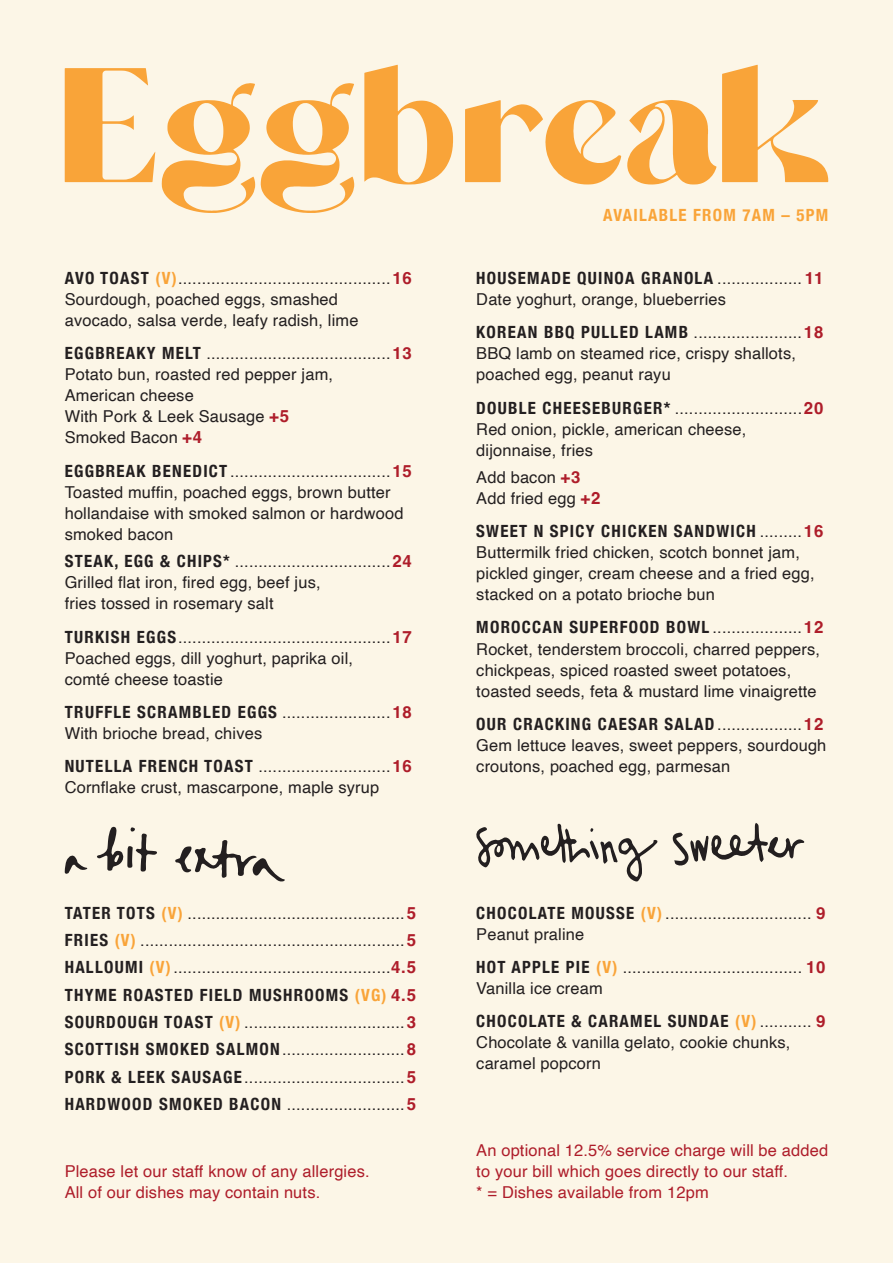
<style>
.page{position:relative;width:893px;height:1263px;background:#fcf6e7}
.page>*{position:absolute;margin:0;border:0;box-sizing:border-box;transform-origin:0 0}
.Dish_Title{font:700 condensed 16.8px "Helvetica Neue";letter-spacing:.075em;color:#231f20}
.Dish_description{font:700 condensed 16.8px "Helvetica Neue";letter-spacing:.075em;color:#231f20}
.Dish_Title-2{font:700 condensed 16.8px "Helvetica Neue";letter-spacing:.075em;color:#f9a439}
.Dish_Title-3{font:16.35px/21px "Helvetica";letter-spacing:.01em;color:#231f20}
.Dish_description-2{font:16.35px/21px "Helvetica";letter-spacing:.01em;color:#231f20}
.Dish_description-3{font:16.35px/21px "Helvetica";letter-spacing:.01em;color:#ae1d2a}
.s1{font-family:"Helvetica Neue";font-weight:700;font-stretch:condensed;font-size:16.8px}
.s2{font-family:"Helvetica Neue";font-weight:700;font-stretch:condensed;font-size:16.8px;color:#f9a439}
.s3{font-weight:700;font-size:16.8px;color:#ae1d2a}
.s4{color:#f9a439}
.s5{font-family:"Helvetica";font-stretch:normal;color:#ae1d2a}
.s6{font-family:"Helvetica";font-weight:400;font-stretch:normal;font-size:16.35px}
</style>
<div class="page">
<svg style="left:175px;top:840px;width:110px;height:42px"></svg>
<svg style="left:65px;top:855px;width:22px;height:19px"></svg>
<svg style="left:97px;top:827px;width:60px;height:45px"></svg>
<svg style="left:672px;top:823px;width:132px;height:43px"></svg>
<svg style="left:476px;top:824px;width:182px;height:58px"></svg>
<svg style="left:722px;top:65px;width:106px;height:117px"></svg>
<svg style="left:627px;top:100px;width:89px;height:85px"></svg>
<svg style="left:465px;top:100px;width:156px;height:84px"></svg>
<svg style="left:364px;top:65px;width:89px;height:120px"></svg>
<svg style="left:261px;top:83px;width:93px;height:130px"></svg>
<svg style="left:162px;top:83px;width:93px;height:130px"></svg>
<svg style="left:65px;top:68px;width:90px;height:114px"></svg>
<p class="Dish_Title-3" style="left:65px;top:268px;width:349px"><span class="s1">AVO TOAST</span> <span class="s2">(V)</span>.............................................<span class="s3">16</span></p>
<p class="Dish_description-2" style="left:65px;top:289px;width:295px">Sourdough, poached eggs, smashed avocado, salsa verde, leafy radish, lime</p>
<p class="Dish_Title-3" style="left:65px;top:343px;width:349px"><span class="s1">EGGBREAKY MELT</span> .......................................<span class="s3">13</span></p>
<p class="Dish_description-2" style="left:65px;top:364px;width:270px">Potato bun, roasted red pepper jam,</p>
<p class="Dish_description-2" style="left:65px;top:386px;width:131px">American cheese</p>
<p class="Dish_description-2" style="left:65px;top:407px;width:226px">With Pork &amp; Leek Sausage <span class="s3">+5<br></span>Smoked Bacon <span class="s3">+4</span></p>
<p class="Dish_Title-3" style="left:65px;top:461px;width:349px"><span class="s1">EGGBREAK BENEDICT</span> ..................................<span class="s3">15</span></p>
<p class="Dish_Title-3" style="left:65px;top:482px;width:340px">Toasted muffin, poached eggs, brown butter hollandaise with smoked salmon or hardwood smoked bacon</p>
<p class="Dish_Title-3" style="left:65px;top:551px;width:349px"><span class="s1">STEAK, EGG &amp; CHIPS*</span> .................................<span class="s3">24</span></p>
<p class="Dish_description-2" style="left:65px;top:572px;width:257px">Grilled flat iron, fired egg, beef jus, fries tossed in rosemary salt</p>
<p class="Dish_Title-3" style="left:65px;top:627px;width:349px"><span class="s1">TURKISH EGGS</span>.............................................<span class="s3">17</span></p>
<p class="Dish_Title-3" style="left:65px;top:648px;width:290px">Poached eggs, dill yoghurt, paprika oil, comté cheese toastie</p>
<p class="Dish_Title-3" style="left:65px;top:702px;width:349px"><span class="s1">TRUFFLE SCRAMBLED EGGS</span> .......................<span class="s3">18</span></p>
<p class="Dish_Title-3" style="left:65px;top:723px;width:199px">With brioche bread, chives</p>
<p class="Dish_Title-3" style="left:65px;top:757px;width:349px"><span class="s1">NUTELLA FRENCH TOAST</span> ............................<span class="s3">16</span></p>
<p class="Dish_Title-3" style="left:65px;top:778px;width:316px">Cornflake crust, mascarpone, maple syrup</p>
<p class="Dish_Title-3" style="left:65px;top:903px;width:353px"><span class="s1">TATER TOTS</span> <span class="s2">(V)</span> ..............................................<span class="s3">5</span></p>
<p class="Dish_Title-3" style="left:65px;top:930px;width:353px"><span class="s1">FRIES</span> <span class="s2">(V)</span> ........................................................<span class="s3">5</span></p>
<p class="Dish_Title-3" style="left:65px;top:957px;width:353px"><span class="s1">HALLOUMI</span> <span class="s2">(V)</span> ..............................................<span class="s3">4.5</span></p>
<p class="Dish_Title" style="left:65px;top:981px;width:353px">THYME ROASTED FIELD MUSHROOMS <span class="s4">(VG)</span> <span class="s5">4.5</span></p>
<p class="Dish_Title-3" style="left:65px;top:1012px;width:353px"><span class="s1">SOURDOUGH TOAST</span> <span class="s2">(V)</span> ..................................<span class="s3">3</span></p>
<p class="Dish_Title-3" style="left:65px;top:1040px;width:353px"><span class="s1">SCOTTISH SMOKED SALMON</span>..........................<span class="s3">8</span></p>
<p class="Dish_Title-3" style="left:65px;top:1067px;width:353px"><span class="s1">PORK &amp; LEEK SAUSAGE</span> ..................................<span class="s3">5</span></p>
<p class="Dish_Title-3" style="left:65px;top:1094px;width:353px"><span class="s1">HARDWOOD SMOKED BACON</span> .........................<span class="s3">5</span></p>
<p class="Dish_description-3" style="left:65px;top:1161px;width:306px">Please let our staff know of any allergies.</p>
<p class="Dish_description-3" style="left:65px;top:1182px;width:257px">All of our dishes may contain nuts.</p>
<p class="Dish_Title-2" style="left:603px;top:201px;width:226px">AVAILABLE FROM 7AM – 5PM</p>
<p class="Dish_Title" style="left:476px;top:264px;width:349px">HOUSEMADE QUINOA GRANOLA <span class="s6">..................</span><span class="s5">11</span></p>
<p class="Dish_Title-3" style="left:476px;top:289px;width:251px">Date yoghurt, orange, blueberries</p>
<p class="Dish_Title-3" style="left:476px;top:322px;width:349px"><span class="s1">KOREAN BBQ PULLED LAMB</span> .......................<span class="s3">18</span></p>
<p class="Dish_Title-3" style="left:476px;top:343px;width:321px">BBQ lamb on steamed rice, crispy shallots,</p>
<p class="Dish_Title-3" style="left:476px;top:364px;width:196px">poached egg, peanut rayu</p>
<p class="Dish_Title-3" style="left:476px;top:398px;width:349px"><span class="s1">DOUBLE CHEESEBURGER*</span> ...........................<span class="s3">20</span></p>
<p class="Dish_Title-3" style="left:476px;top:419px;width:272px">Red onion, pickle, american cheese, dijonnaise, fries</p>
<p class="Dish_description-2" style="left:476px;top:467px;width:126px">Add bacon <span class="s3">+3<br></span>Add fried egg <span class="s3">+2</span></p>
<p class="Dish_Title" style="left:476px;top:517px;width:349px">SWEET N SPICY CHICKEN SANDWICH <span class="s6">.........</span><span class="s5">16</span></p>
<p class="Dish_Title-3" style="left:476px;top:542px;width:340px">Buttermilk fried chicken, scotch bonnet jam, pickled ginger, cream cheese and a fried egg, stacked on a potato brioche bun</p>
<p class="Dish_Title" style="left:476px;top:613px;width:349px">MOROCCAN SUPERFOOD BOWL <span class="s6">...................</span><span class="s5">12</span></p>
<p class="Dish_Title-3" style="left:476px;top:639px;width:345px">Rocket, tenderstem broccoli, charred peppers,</p>
<p class="Dish_Title-3" style="left:476px;top:660px;width:342px">chickpeas, spiced roasted sweet potatoes, toasted seeds, feta &amp; mustard lime vinaigrette</p>
<p class="Dish_Title" style="left:476px;top:710px;width:349px">OUR CRACKING CAESAR SALAD<span class="s6">..................</span><span class="s5">12</span></p>
<p class="Dish_Title-3" style="left:476px;top:735px;width:352px">Gem lettuce leaves, sweet peppers, sourdough croutons, poached egg, parmesan</p>
<p class="Dish_Title-3" style="left:476px;top:903px;width:351px"><span class="s1">CHOCOLATE MOUSSE</span> <span class="s2">(V)</span> ............................... <span class="s3">9</span></p>
<p class="Dish_Title-3" style="left:476px;top:924px;width:109px">Peanut praline</p>
<p class="Dish_Title-3" style="left:476px;top:957px;width:351px"><span class="s1">HOT APPLE PIE</span> <span class="s2">(V)</span> ...................................... <span class="s3">10</span></p>
<p class="Dish_Title-3" style="left:476px;top:978px;width:128px">Vanilla ice cream</p>
<p class="Dish_description" style="left:476px;top:1007px;width:351px">CHOCOLATE &amp; CARAMEL SUNDAE <span class="s4">(V)</span> <span class="s6">...........</span> <span class="s5">9</span></p>
<p class="Dish_description-2" style="left:476px;top:1033px;width:316px">Chocolate &amp; vanilla gelato, cookie chunks, caramel popcorn</p>
<p class="Dish_description-3" style="left:476px;top:1140px;width:353px">An optional 12.5% service charge will be added to your bill which goes directly to our staff.</p>
<p class="Dish_description-3" style="left:476px;top:1182px;width:234px">* = Dishes available from 12pm</p>
</div>
